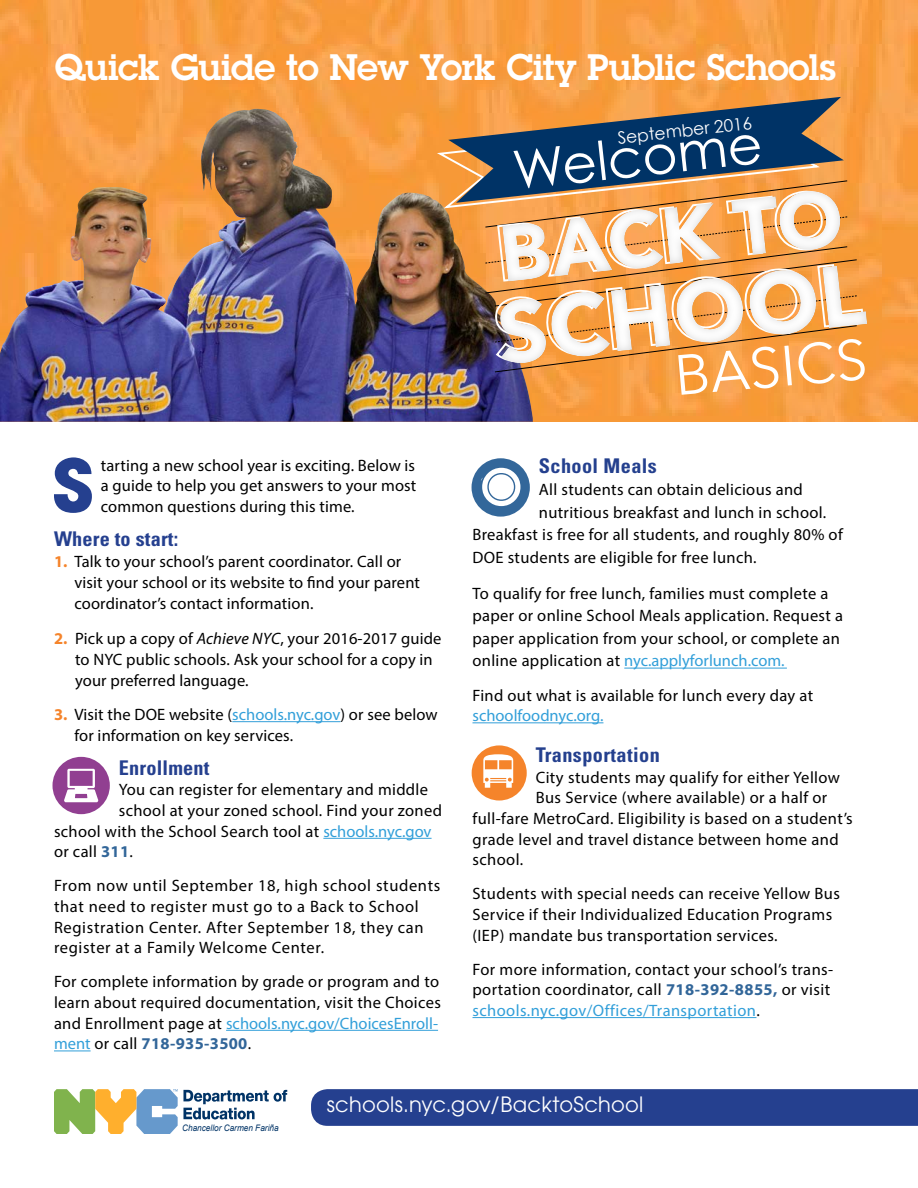
<style>
.page{position:relative;width:918px;height:1188px;background:#fff}
.page>*{position:absolute;margin:0;border:0;box-sizing:border-box;transform-origin:0 0}
.t1{font:700 86.25px "Avenir Next";color:#fff}
.t2{font:700 78.6px "Avenir Next";color:#fff}
.t3{font:700 72.3px "Avant Garde";color:#25408f}
.t4{font:56.1px "Avenir Next";color:#fff}
.t5{font:53.85px "Century Gothic";color:#fff}
.t6{font:600 36px "Lubalin Graph Std";letter-spacing:-.02em;color:#fff}
.t7{font:21px "Avant Garde";letter-spacing:.01em;color:#fff}
.t8{font:700 condensed 20.25px "Univers LT Std";letter-spacing:.02em;color:#24408e}
.t9{font:700 condensed 20.25px "Univers LT Std";letter-spacing:.01em;color:#25408f}
.t10{font:17.1px "Century Gothic";color:#fff}
.t11{font:16.5px/20.7px "Myriad Pro";letter-spacing:.02em;color:#000}
.t12{font:16.5px/20.7px "Myriad Pro";letter-spacing:.04em;color:#000}
.t13{font:16.5px "Myriad MM 400 600";color:#329fd9}
.t14{font:16.5px "Myriad MM 400 600";letter-spacing:.025em;color:#329fd9}
.t15{font:700 16.5px "Myriad Pro";letter-spacing:.02em;color:#326699}
.t16{font:italic 9px "Arial";color:#036;scale:.92 1}
.s1{font-weight:700;color:#f5842b}
.s2{font-style:italic}
.s3{font-family:"Myriad MM 400 600";color:#329fd9}
.s4{font-weight:700;color:#326699}
.s5{font-family:"Myriad Pro";color:#000}
.s6{font-family:"Myriad MM 400 600";font-weight:400;color:#329fd9}
.s7{font-weight:400;color:#000}
</style>
<div class="page">
<div style="left:311px;top:1089px;width:607px;height:37px;background:#25408f"></div>
<hr style="left:232px;top:721px;width:108px;height:1px;background:#329fd9">
<hr style="left:323px;top:838px;width:109px;height:1px;background:#329fd9">
<hr style="left:226px;top:1030px;width:212px;height:1px;background:#329fd9">
<hr style="left:54px;top:1051px;width:37px;height:1px;background:#329fd9">
<hr style="left:624px;top:668px;width:163px;height:1px;background:#329fd9">
<hr style="left:472px;top:722px;width:131px;height:1px;background:#329fd9">
<hr style="left:472px;top:1017px;width:285px;height:1px;background:#329fd9">
<img style="left:0;top:0;width:918px;height:422px">
<svg style="left:54px;top:1089px;width:233px;height:45px"></svg>
<div style="left:52px;top:757px;width:58px;height:57px;background:#913f91;border-radius:50%"></div>
<svg style="left:64px;top:769px;width:34px;height:33px"></svg>
<div style="left:472px;top:745px;width:55px;height:56px;background:#f5842b;border-radius:50%"></div>
<svg style="left:483px;top:754px;width:30px;height:34px"></svg>
<div style="left:472px;top:458px;width:58px;height:59px;background:#33679a;border-radius:50%"></div>
<svg style="left:481px;top:468px;width:39px;height:38px"></svg>
<img style="left:77px;top:109px;width:178px;height:203px">
<svg style="left:434px;top:97px;width:431px;height:37px;background:#a1784f"></svg>
<svg style="left:434px;top:134px;width:484px;height:277px;background:#c58a51"></svg>
<h3 class="t6" style="left:55px;top:43px;width:783px">Quick Guide to New York City Public Schools</h3>
<h3 class="t3" style="left:52px;top:438px;width:43px">S</h3>
<p class="t11" style="left:101px;top:454px;width:317px;text-align:justify">tarting a new school year is exciting. Below is a guide to help you get answers to your most common questions during this time.</p>
<p class="t9" style="left:54px;top:527px;width:126px">Where to start:</p>
<p class="t11" style="left:74px;top:551px;width:347px;text-indent:-20px"><span class="s1">1.</span> Talk to your school’s parent coordinator. Call or visit your school or its website to find your parent coordinator’s contact information.</p>
<p class="t11" style="left:75px;top:628px;width:368px;text-indent:-21px"><span class="s1">2.</span> Pick up a copy of <span class="s2">Achieve NYC</span>, your 2016-2017 guide to NYC public schools. Ask your school for a copy in your preferred language.</p>
<p class="t11" style="left:75px;top:704px;width:365px;text-indent:-21px"><span class="s1">3.</span> Visit the DOE website (<span class="s3">schools.nyc.gov</span>) or see below for information on key services.</p>
<p class="t9" style="left:119px;top:755px;width:92px">Enrollment</p>
<p class="t11" style="left:119px;top:779px;width:311px">You can register for elementary and middle</p>
<p class="t11" style="left:119px;top:800px;width:325px">school at your zoned school. Find your zoned</p>
<p class="t11" style="left:54px;top:821px;width:379px">school with the School Search tool at <span class="s3">schools.nyc.gov</span></p>
<p class="t11" style="left:54px;top:841px;width:80px">or call <span class="s4">311</span>.</p>
<p class="t12" style="left:54px;top:875px;width:388px">From now until September 18, high school students that need to register must go to a Back to School Registration Center. After September 18, they can register at a Family Welcome Center.</p>
<p class="t11" style="left:54px;top:971px;width:388px">For complete information by grade or program and to learn about required documentation, visit the Choices</p>
<p class="t13" style="left:54px;top:1015px;width:386px"><span class="s5">and Enrollment page at</span> schools.nyc.gov/ChoicesEnroll-</p>
<p class="t15" style="left:54px;top:1033px;width:199px"><span class="s6">ment</span> <span class="s7">or call</span> 718-935-3500<span class="s7">.</span></p>
<p class="t10" style="left:617px;top:127px;width:137px;rotate:-6deg">September 2016</p>
<h3 class="t5" style="left:510px;top:137px;width:252px;rotate:-6deg">Welcome</h3>
<h2 class="t2" style="left:493px;top:186px;width:347px;rotate:-6deg">Back to</h2>
<h1 class="t1" style="left:490px;top:259px;width:371px;rotate:-6deg">School</h1>
<h3 class="t4" style="left:671px;top:329px;width:195px;rotate:-5deg">basics</h3>
<p class="t8" style="left:539px;top:453px;width:120px">School Meals</p>
<p class="t11" style="left:539px;top:479px;width:266px">All students can obtain delicious and</p>
<p class="t11" style="left:539px;top:502px;width:289px">nutritious breakfast and lunch in school.</p>
<p class="t11" style="left:472px;top:524px;width:372px">Breakfast is free for all students, and roughly 80% of</p>
<p class="t11" style="left:472px;top:547px;width:286px">DOE students are eligible for free lunch.</p>
<p class="t11" style="left:472px;top:582px;width:372px;line-height:22.5px">To qualify for free lunch, families must complete a paper or online School Meals application. Request a paper application from your school, or complete an</p>
<p class="t13" style="left:472px;top:653px;width:314px"><span class="s5">online application at</span> nyc.applyforlunch.com.</p>
<p class="t11" style="left:472px;top:684px;width:342px">Find out what is available for lunch every day at</p>
<p class="t13" style="left:472px;top:708px;width:133px">schoolfoodnyc.org.</p>
<p class="t8" style="left:536px;top:742px;width:126px">Transportation</p>
<p class="t11" style="left:536px;top:767px;width:306px">City students may qualify for either Yellow</p>
<p class="t11" style="left:536px;top:787px;width:293px">Bus Service (where available) or a half or</p>
<p class="t11" style="left:472px;top:808px;width:382px">full-fare MetroCard. Eligibility is based on a student’s</p>
<p class="t11" style="left:472px;top:828px;width:368px">grade level and travel distance between home and</p>
<p class="t11" style="left:472px;top:849px;width:52px">school.</p>
<p class="t11" style="left:472px;top:883px;width:369px">Students with special needs can receive Yellow Bus<br>Service if their Individualized Education Programs (IEP) mandate bus transportation services.</p>
<p class="t11" style="left:472px;top:959px;width:362px">For more information, contact your school’s trans&shy;portation coordinator, call <span class="s4">718-392-8855,</span> or visit</p>
<p class="t14" style="left:472px;top:1002px;width:289px">schools.nyc.gov/Offices/Transportation<span class="s5">.</span></p>
<p class="t16" style="left:182px;top:1122px;width:106px">Chancellor Carmen Fariña</p>
<p class="t7" style="left:327px;top:1092px;width:318px">schools.nyc.gov/BacktoSchool</p>
</div>
